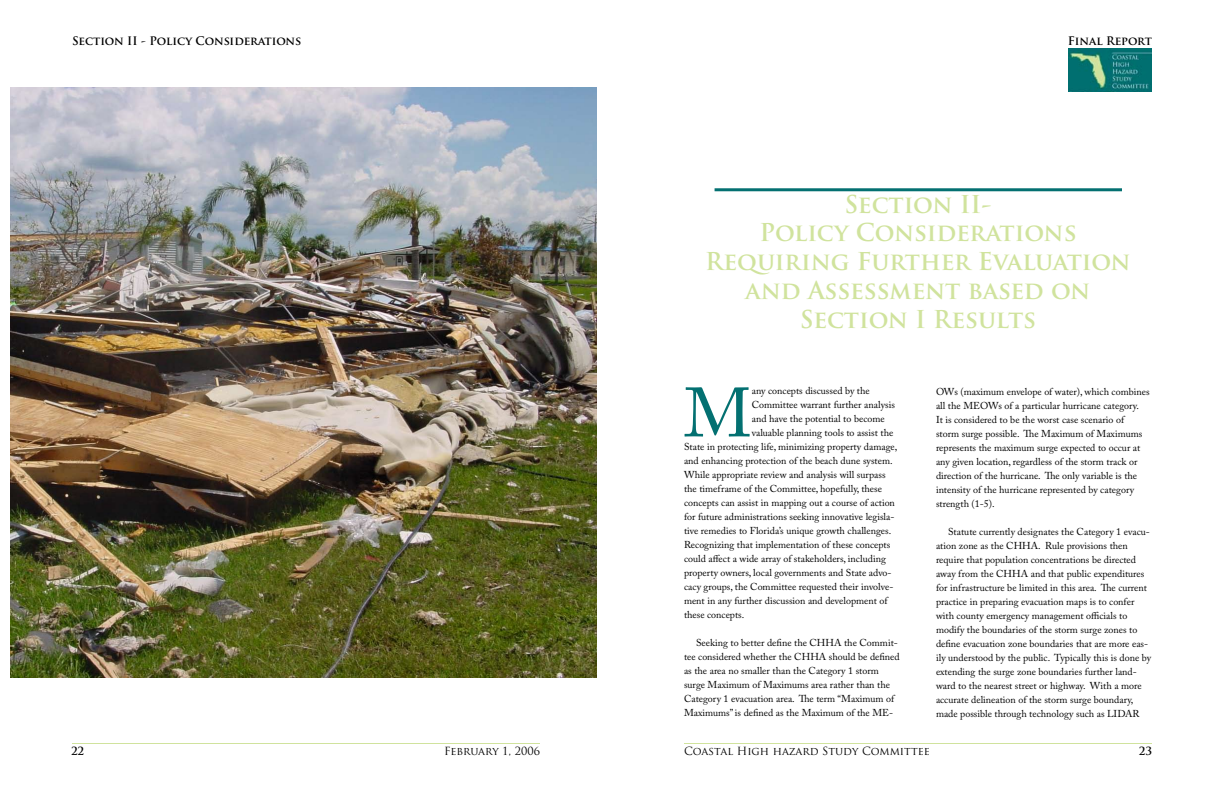
<style>
.page{position:relative;width:1224px;height:792px;background:#fff}
.page>*{position:absolute;margin:0;border:0;box-sizing:border-box;transform-origin:0 0}
.t1{font:69.1px "Adobe Caslon Pro";color:#037071}
.t2{font:700 24px/28.8px "Trajan Pro";letter-spacing:-.005em;color:#d0e39d;text-align:center}
.t3{font:700 11.5px "Trajan Pro";letter-spacing:-.005em;color:#000}
.t4{font:11px "Trajan Pro";color:#000}
.t5{font:700 11px "Trajan Pro";color:#000}
.t6{font:10px/14px "Adobe Caslon Pro";color:#000}
</style>
<div class="page">
<hr style="left:72px;top:743px;width:468px;height:1px;background:#d0e39d">
<img style="left:1068px;top:48px;width:84px;height:44px">
<hr style="left:684px;top:743px;width:468px;height:1px;background:#d0e39d">
<img style="left:11px;top:88px;width:585px;height:590px">
<hr style="left:715px;top:188px;width:407px;height:3px;background:#037071">
<p class="t3" style="left:72px;top:33px;width:231px">Section II - Policy Considerations</p>
<p class="t5" style="left:71px;top:744px;width:15px">22</p>
<p class="t4" style="left:444px;top:744px;width:97px">February 1, 2006</p>
<p class="t3" style="left:1068px;top:33px;width:86px">Final Report</p>
<h2 class="t2" style="left:705px;top:190px;width:427px">Section II-<br>Policy Considerations<br>Requiring Further Evaluation and Assessment based on<br>Section I Results</h2>
<h1 class="t1" style="left:684px;top:372px;width:69px">M</h1>
<p class="t6" style="left:752px;top:384px;width:119px">any concepts discussed by the</p>
<p class="t6" style="left:752px;top:398px;width:145px">Committee warrant further analysis</p>
<p class="t6" style="left:752px;top:412px;width:134px">and have the potential to become</p>
<p class="t6" style="left:752px;top:426px;width:143px">valuable planning tools to assist the</p>
<p class="t6" style="left:684px;top:440px;width:215px">State in protecting life, minimizing property damage,</p>
<p class="t6" style="left:684px;top:454px;width:210px">and enhancing protection of the beach dune system.</p>
<p class="t6" style="left:684px;top:468px;width:203px">While appropriate review and analysis will surpass</p>
<p class="t6" style="left:684px;top:482px;width:199px">the timeframe of the Committee, hopefully, these</p>
<p class="t6" style="left:684px;top:496px;width:212px">concepts can assist in mapping out a course of action</p>
<p class="t6" style="left:684px;top:510px;width:212px">for future administrations seeking innovative legisla-</p>
<p class="t6" style="left:684px;top:524px;width:209px">tive remedies to Florida’s unique growth challenges.</p>
<p class="t6" style="left:684px;top:538px;width:208px">Recognizing that implementation of these concepts</p>
<p class="t6" style="left:684px;top:552px;width:203px">could affect a wide array of stakeholders, including</p>
<p class="t6" style="left:684px;top:566px;width:209px">property owners, local governments and State advo-</p>
<p class="t6" style="left:684px;top:580px;width:211px">cacy groups, the Committee requested their involve-</p>
<p class="t6" style="left:684px;top:594px;width:205px">ment in any further discussion and development of</p>
<p class="t6" style="left:684px;top:608px;width:62px">these concepts.</p>
<p class="t6" style="left:684px;top:636px;width:217px;text-indent:12px">Seeking to better define the CHHA the Commit&shy;tee considered whether the CHHA should be defined as the area no smaller than the Category 1 storm surge Maximum of Maximums area rather than the Category 1 evacuation area. The term “Maximum of Maximums” is defined as the Maximum of the ME-</p>
<p class="t6" style="left:936px;top:384px;width:215px">OWs (maximum envelope of water), which combines all the MEOWs of a particular hurricane category.<br>It is considered to be the worst case scenario of storm surge possible. The Maximum of Maximums represents the maximum surge expected to occur at any given location, regardless of the storm track or direction of the hurricane. The only variable is the intensity of the hurricane represented by category strength (1-5).</p>
<p class="t6" style="left:936px;top:524px;width:217px;text-indent:12px">Statute currently designates the Category 1 evacu&shy;ation zone as the CHHA. Rule provisions then require that population concentrations be directed away from the CHHA and that public expenditures for infrastructure be limited in this area. The current practice in preparing evacuation maps is to confer with county emergency management officials to modify the boundaries of the storm surge zones to define evacuation zone boundaries that are more eas&shy;ily understood by the public. Typically this is done by extending the surge zone boundaries further land&shy;ward to the nearest street or highway. With a more accurate delineation of the storm surge boundary, made possible through technology such as LIDAR</p>
<p class="t4" style="left:684px;top:744px;width:247px">Coastal High hazard Study Committee</p>
<p class="t5" style="left:1139px;top:744px;width:15px">23</p>
</div>
